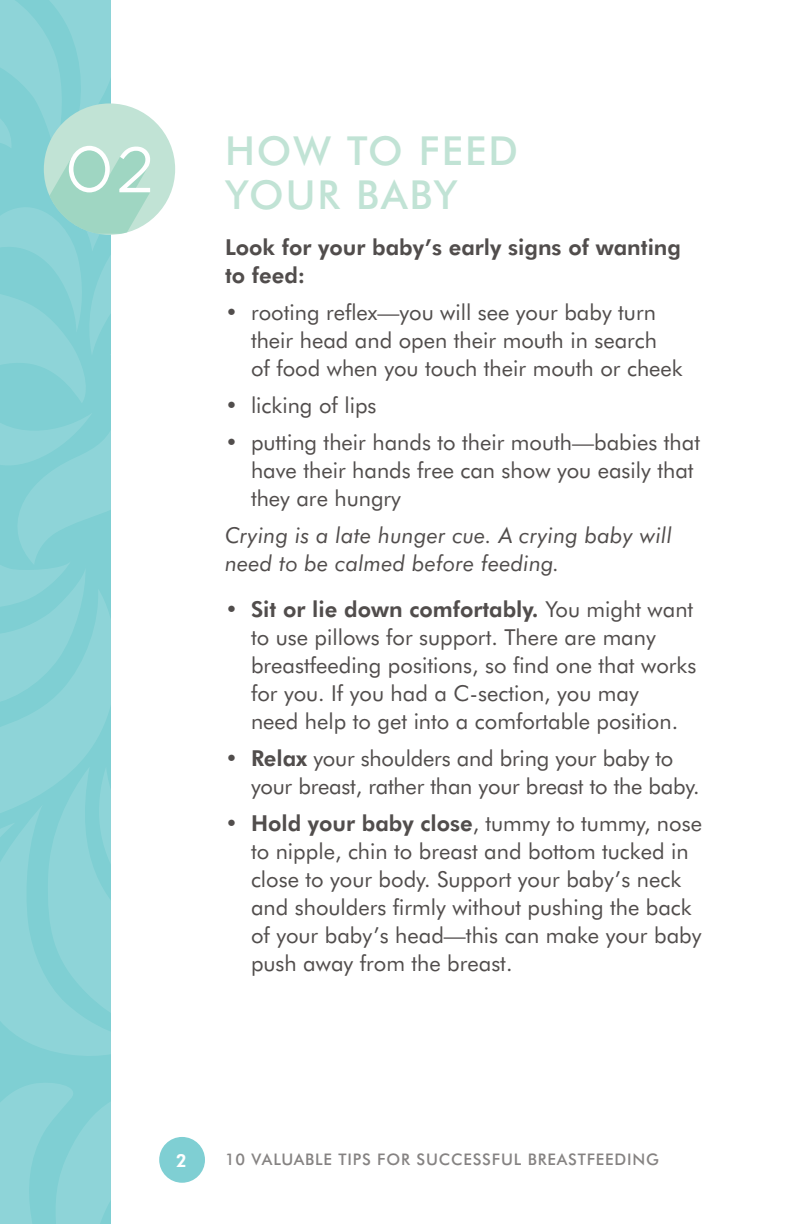
<style>
.page{position:relative;width:792px;height:1224px;background:#fff}
.page>*{position:absolute;margin:0;border:0;box-sizing:border-box;transform-origin:0 0}
.t1{font:500 40px/44px "Futura BT";letter-spacing:.05em;color:#c1e3d5}
.t2{font:22px/28px "Futura BT";color:#514d4c}
.Body{font:italic 22px/28px "Futura BT";letter-spacing:.01em;color:#514d4c}
.Body-2{font:800 22px/28px "Futura BT";color:#514d4c}
.t3{font:800 18px "Futura BT";color:#fff}
.t4{font:500 16px "Futura BT";letter-spacing:.05em;color:#514d4c}
.s1{font-weight:800}
</style>
<div class="page">
<div style="left:44px;top:103px;width:131px;height:132px;background:#c1e3d5;border-radius:50%"></div>
<svg style="left:110px;top:159px;width:40px;height:75px;fill:#9fd6c2"></svg>
<svg style="left:119px;top:146px;width:31px;height:46px"></svg>
<svg style="left:0;top:0;width:110px;height:1224px;background:#89d2d5"></svg>
<div style="left:159px;top:1137px;width:46px;height:46px;background:#7fcfd3;border-radius:50%"></div>
<h1 class="t1" style="left:225px;top:128px;width:294px">HOW TO FEED<br>YOUR BABY</h1>
<p class="Body-2" style="left:225px;top:233px;width:458px">Look for your baby’s early signs of wanting to feed:</p>
<p class="t2" style="left:251px;top:298px;width:433px;text-indent:-26px">• rooting reflex—you will see your baby turn their head and open their mouth in search<br>of food when you touch their mouth or cheek</p>
<p class="t2" style="left:225px;top:391px;width:153px">• licking of lips</p>
<p class="t2" style="left:251px;top:428px;width:451px;text-indent:-26px">• putting their hands to their mouth—babies that have their hands free can show you easily that they are hungry</p>
<p class="Body" style="left:225px;top:521px;width:449px">Crying is a late hunger cue. A crying baby will need to be calmed before feeding.</p>
<p class="t2" style="left:251px;top:595px;width:447px;text-indent:-26px"><span class="s1">• Sit or lie down comfortably.</span> You might want to use pillows for support. There are many breastfeeding positions, so find one that works for you. If you had a C-section, you may<br>need help to get into a comfortable position.</p>
<p class="t2" style="left:251px;top:744px;width:450px;text-indent:-26px"><span class="s1">• Relax</span> your shoulders and bring your baby to your breast, rather than your breast to the baby.</p>
<p class="t2" style="left:251px;top:809px;width:452px;text-indent:-26px"><span class="s1">• Hold your baby close</span>, tummy to tummy, nose to nipple, chin to breast and bottom tucked in close to your body. Support your baby’s neck and shoulders firmly without pushing the back of your baby’s head—this can make your baby push away from the breast.</p>
<p class="t3" style="left:176px;top:1150px;width:13px">2</p>
<p class="t4" style="left:225px;top:1150px;width:436px">10 VALUABLE TIPS FOR SUCCESSFUL BREASTFEEDING</p>
</div>
